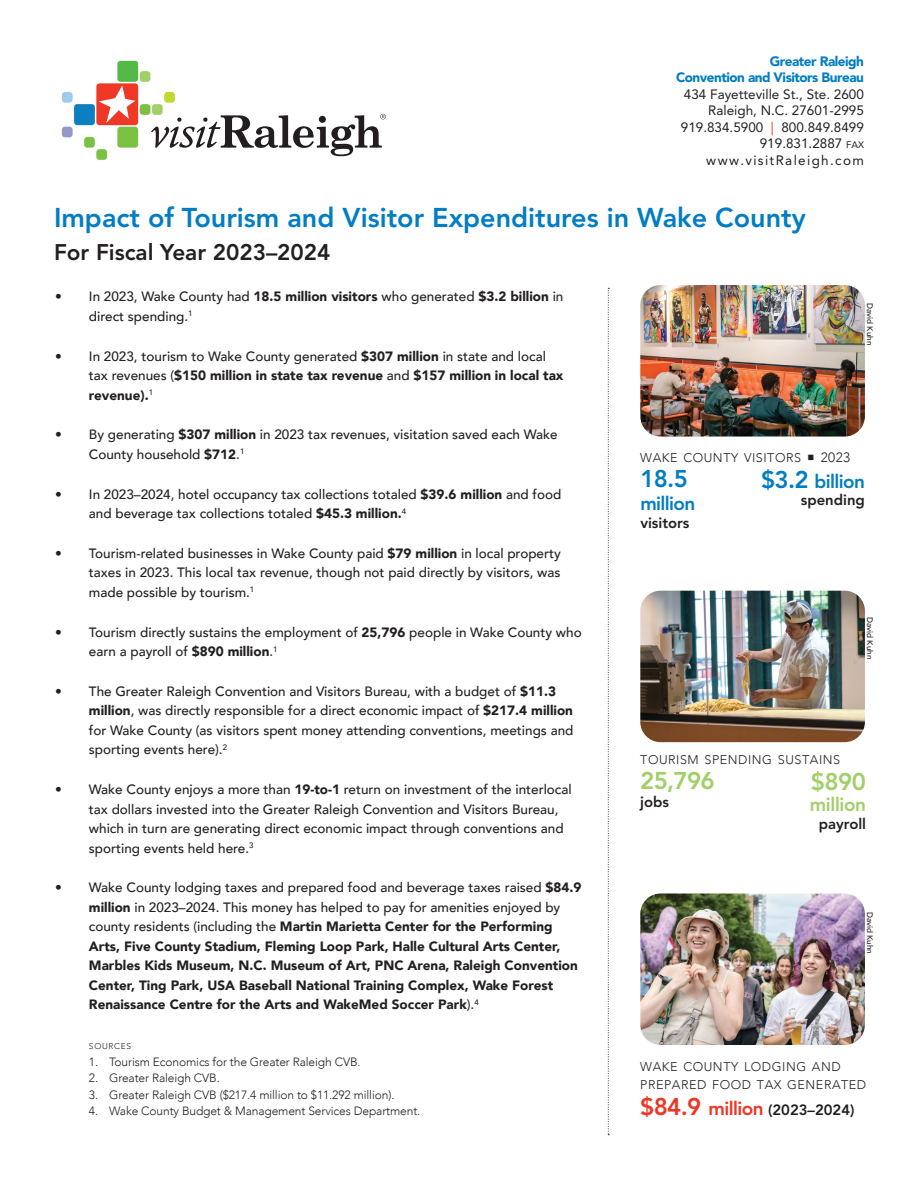
<style>
.page{position:relative;width:918px;height:1188px;background:#fff}
.page>*{position:absolute;margin:0;border:0;box-sizing:border-box;transform-origin:0 0}
.t1{font:800 27px "Avenir LT Std";color:#007dc3}
.t2{font:800 24px "Avenir LT Std";letter-spacing:-.03em;color:#a1cf68}
.t3{font:800 24px "Avenir LT Std";color:#007dc3}
.t4{font:800 22.5px "Avenir LT Std";color:#231f20}
.t5{font:800 18.9px "Avenir LT Std";letter-spacing:-.03em;color:#007dc3}
.t6{font:800 18.9px "Avenir LT Std";letter-spacing:-.02em;color:#a1cf68}
.t7{font:800 14.85px "Avenir LT Std";color:#231f20}
.t8{font:500 13.5px/19.5px "Avenir";color:#231f20}
.t9{font:900 13.5px/19.5px "Avenir";color:#231f20}
.t10{font:13.5px "Avenir LT Std";color:#231f20}
.t11{font:900 13.5px "Avenir LT Std";letter-spacing:-.035em;color:#007dc3}
.t12{font:13.5px "Avenir LT Std";letter-spacing:.1em;color:#231f20}
.t13{font:300 12.6px/18px "Avenir";letter-spacing:.045em;color:#231f20}
.sources{font:300 12px "Avenir";letter-spacing:-.01em;color:#231f20}
.sources-2{font:300 8.4px "Avenir";letter-spacing:.085em;color:#231f20}
.body{font:500 8.1px "Avenir";color:#231f20}
.s1{color:#ee3624}
.s2{font-size:9.45px}
.s3{font-weight:900}
.s4{font-weight:500}
.s5{font-size:13.5px}
.s6{font-size:24px}
.s7{font-size:24px;color:#ee3624}
.s8{font-size:18.9px;color:#ee3624}
</style>
<div class="page">
<div style="left:96px;top:83px;width:42px;height:42px;background:#ef3825;border-radius:3px"></div>
<div style="left:140px;top:104px;width:10px;height:11px;background:#7bc144;border-radius:3px"></div>
<div style="left:62px;top:127px;width:11px;height:10px;background:#9398cc;border-radius:3px"></div>
<div style="left:62px;top:92px;width:11px;height:11px;background:#9fcbed;border-radius:3px"></div>
<div style="left:84px;top:137px;width:11px;height:11px;background:#7bc144;border-radius:3px"></div>
<div style="left:96px;top:149px;width:11px;height:11px;background:#7bc144;border-radius:3px"></div>
<div style="left:152px;top:104px;width:11px;height:11px;background:#a1cf68;border-radius:3px"></div>
<div style="left:164px;top:92px;width:11px;height:11px;background:#c1d831;border-radius:3px"></div>
<div style="left:140px;top:71px;width:10px;height:11px;background:#a1cf68;border-radius:3px"></div>
<div style="left:117px;top:127px;width:21px;height:21px;background:#7bc144;border-radius:3px"></div>
<div style="left:74px;top:104px;width:21px;height:21px;background:#0c7ec2;border-radius:3px"></div>
<div style="left:117px;top:61px;width:21px;height:21px;background:#55b948;border-radius:3px"></div>
<svg style="left:99px;top:85px;width:36px;height:38px"></svg>
<svg style="left:151px;top:114px;width:235px;height:42px"></svg>
<img style="left:640px;top:894px;width:225px;height:151px">
<img style="left:640px;top:285px;width:225px;height:152px">
<img style="left:640px;top:591px;width:225px;height:151px">
<svg style="left:608px;top:288px;width:1px;height:847px"></svg>
<p class="t11" style="left:770px;top:53px;width:96px">Greater Raleigh</p>
<p class="t11" style="left:676px;top:70px;width:190px">Convention and Visitors Bureau</p>
<p class="t10" style="left:684px;top:86px;width:182px">434 Fayetteville St., Ste. 2600</p>
<p class="t10" style="left:708px;top:103px;width:157px">Raleigh, N.C. 27601-2995</p>
<p class="t10" style="left:681px;top:119px;width:185px">919.834.5900 <span class="s1">|</span> 800.849.8499</p>
<p class="t10" style="left:760px;top:136px;width:106px">919.831.2887 <span class="s2">fax</span></p>
<p class="t12" style="left:706px;top:152px;width:159px">www.visitRaleigh.com</p>
<p class="t1" style="left:54px;top:202px;width:753px">Impact of Tourism and Visitor Expenditures in Wake County</p>
<p class="t4" style="left:54px;top:239px;width:278px">For Fiscal Year 2023–2024</p>
<p class="t8" style="left:89px;top:286px;width:476px;text-indent:-34px">• In 2023, Wake County had <span class="s3">18.5 million visitors</span> who generated <span class="s3">$3.2 billion</span> in direct spending.<sup>1</sup></p>
<p class="t9" style="left:89px;top:346px;width:476px;text-indent:-34px"><span class="s4">• In 2023, tourism to Wake County generated</span> $307 million <span class="s4">in state and local tax revenues (</span>$150 million in state tax revenue <span class="s4">and</span> $157 million in local tax revenue).<sup>1</sup></p>
<p class="t8" style="left:89px;top:424px;width:470px;text-indent:-34px">• By generating <span class="s3">$307 million</span> in 2023 tax revenues, visitation saved each Wake<br>County household <span class="s3">$712</span>.<sup>1</sup></p>
<p class="t8" style="left:89px;top:484px;width:474px;text-indent:-34px">• In 2023–2024, hotel occupancy tax collections totaled <span class="s3">$39.6 million</span> and food and beverage tax collections totaled <span class="s3">$45.3 million.</span><sup>4</sup></p>
<p class="t8" style="left:89px;top:543px;width:473px;text-align:justify;text-indent:-34px">• Tourism-related businesses in Wake County paid <span class="s3">$79 million</span> in local property taxes in 2023. This local tax revenue, though not paid directly by visitors, was made possible by tourism.<sup>1</sup></p>
<p class="t8" style="left:89px;top:622px;width:494px;text-indent:-34px">• Tourism directly sustains the employment of <span class="s3">25,796</span> people in Wake County who earn a payroll of <span class="s3">$890 million</span>.<sup>1</sup></p>
<p class="t8" style="left:89px;top:681px;width:486px;text-indent:-34px">• The Greater Raleigh Convention and Visitors Bureau, with a budget of <span class="s3">$11.3 million</span>, was directly responsible for a direct economic impact of <span class="s3">$217.4 million </span>for Wake County (as visitors spent money attending conventions, meetings and sporting events here).<sup>2</sup></p>
<p class="t8" style="left:89px;top:779px;width:484px;text-indent:-34px">• Wake County enjoys a more than <span class="s3">19-to-1</span> return on investment of the interlocal tax dollars invested into the Greater Raleigh Convention and Visitors Bureau, which in turn are generating direct economic impact through conventions and sporting events held here.<sup>3</sup></p>
<p class="t9" style="left:89px;top:878px;width:494px;text-indent:-34px"><span class="s4">• Wake County lodging taxes and prepared food and beverage taxes raised</span> $84.9 million <span class="s4">in 2023–2024. This money has helped to pay for amenities enjoyed by county residents (including the</span> Martin Marietta Center for the Performing Arts, Five County Stadium, Fleming Loop Park, Halle Cultural Arts Center, Marbles Kids Museum, N.C. Museum of Art, PNC Arena, Raleigh Convention Center, Ting Park, USA Baseball National Training Complex, Wake Forest Renaissance Centre for the Arts and WakeMed Soccer Park<span class="s4">).</span><sup>4</sup></p>
<p class="sources-2" style="left:89px;top:1041px;width:44px">SOURCES</p>
<p class="sources" style="left:89px;top:1054px;width:273px">1. Tourism Economics for the Greater Raleigh CVB.</p>
<p class="sources" style="left:89px;top:1071px;width:132px">2. Greater Raleigh CVB.</p>
<p class="sources" style="left:89px;top:1087px;width:307px">3. Greater Raleigh CVB ($217.4 million to $11.292 million).</p>
<p class="sources" style="left:89px;top:1104px;width:333px">4. Wake County Budget &amp; Management Services Department.</p>
<p class="body" style="left:877px;top:303px;width:44px;rotate:90deg">David Kuhn</p>
<p class="t13" style="left:640px;top:449px;width:211px">WAKE COUNTY VISITORS ▪ <span class="s5">2023</span></p>
<p class="t3" style="left:640px;top:465px;width:49px">18.5</p>
<p class="t5" style="left:640px;top:492px;width:57px">million</p>
<p class="t7" style="left:640px;top:514px;width:51px">visitors</p>
<p class="t5" style="left:761px;top:470px;width:105px"><span class="s6">$3.2</span> billion</p>
<p class="t7" style="left:801px;top:491px;width:66px">spending</p>
<p class="body" style="left:877px;top:617px;width:44px;rotate:90deg">David Kuhn</p>
<p class="t13" style="left:640px;top:751px;width:201px">TOURISM SPENDING SUSTAINS</p>
<p class="t2" style="left:640px;top:767px;width:76px">25,796</p>
<p class="t7" style="left:640px;top:793px;width:30px">jobs</p>
<p class="t2" style="left:811px;top:767px;width:57px">$890</p>
<p class="t6" style="left:810px;top:793px;width:58px">million</p>
<p class="t7" style="left:819px;top:815px;width:49px">payroll</p>
<p class="body" style="left:877px;top:912px;width:44px;rotate:90deg">David Kuhn</p>
<p class="t13" style="left:640px;top:1058px;width:228px">WAKE COUNTY LODGING AND<br>PREPARED FOOD TAX GENERATED</p>
<p class="t7" style="left:640px;top:1101px;width:216px"><span class="s7">$84.9</span> <span class="s8">million</span> (2023–2024)</p>
</div>
